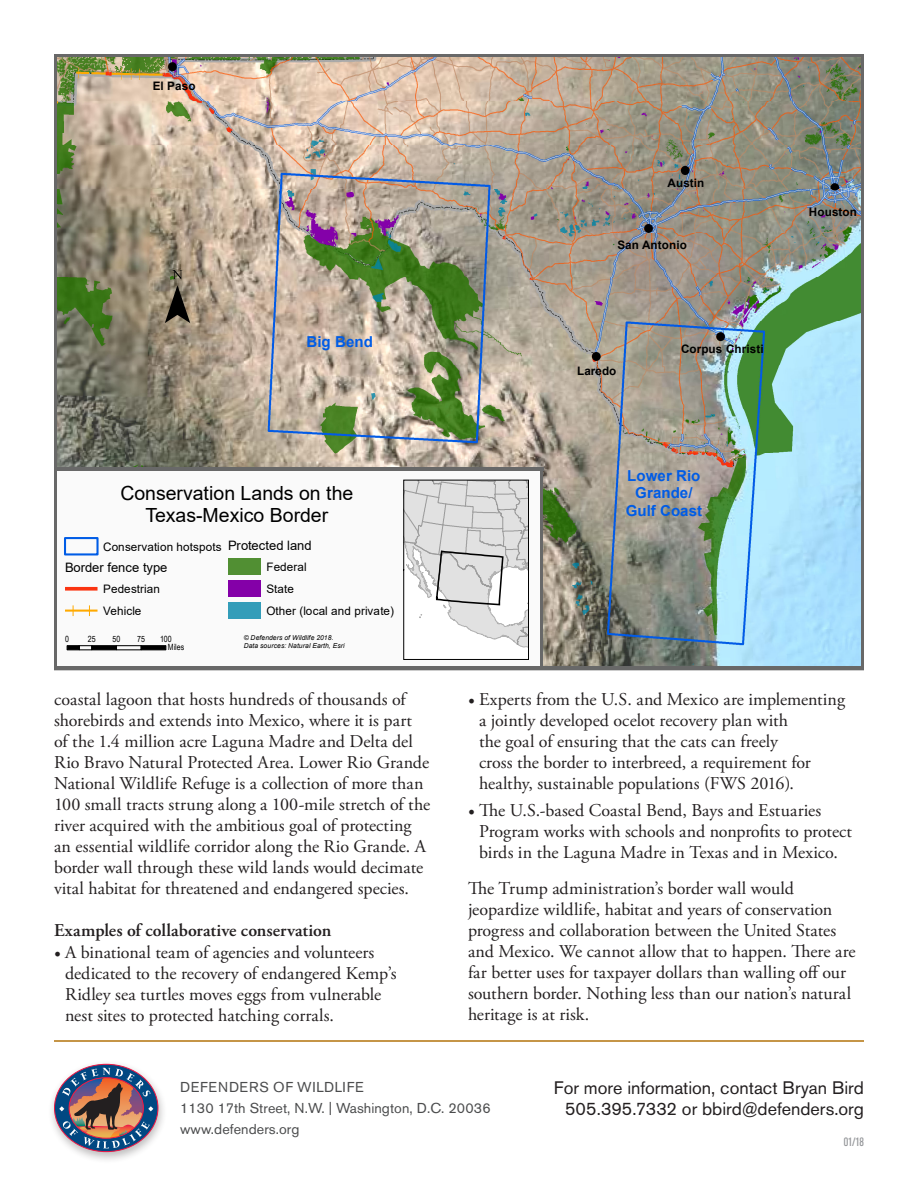
<style>
.page{position:relative;width:918px;height:1188px;background:#fff}
.page>*{position:absolute;margin:0;border:0;box-sizing:border-box;transform-origin:0 0}
.t1{font:76.95px "ESRI North";color:#000}
.t2{font:19.5px/22.4px "Arial";letter-spacing:.005em;color:#000;text-align:center}
.t3{font:18px/21px "Adobe Garamond Pro";color:#231f20}
.t4{font:18px/21px "Akzidenz Grotesk Std";color:#231f20;text-align:right}
.t5{font:600 18px "Adobe Garamond Pro";letter-spacing:.005em;color:#231f20}
.t6{font:700 15.15px/17.4px "Arial";color:#005ce6;text-align:center}
.t7{font:14.25px/21px "Akzidenz Grotesk Std";letter-spacing:.005em;color:#4b4c4d}
.t8{font:13.05px "Arial";color:#000}
.t9{font:condensed 12px "Akzidenz Grotesk Std";color:#939598}
.t10{font:11.7px/21.9px "Arial";letter-spacing:.01em;color:#000}
.t11{font:700 11.7px "Arial";letter-spacing:.01em;color:#000}
.t12{font:8.55px/8.2px "Arial Narrow";color:#000}
.t13{font:italic 6.75px/8.1px "Arial";letter-spacing:.015em;color:#000}
.s1{font-family:"Minion Pro"}
</style>
<div class="page">
<div style="left:48px;top:1060px;width:119px;height:104px;background:#231f20;opacity:.3"></div>
<svg style="left:55px;top:1064px;width:103px;height:88px"></svg>
<img style="left:59px;top:1068px;width:94px;height:80px">
<div style="left:69px;top:1077px;width:75px;height:62px;border:1px solid #ed1845;border-radius:50%"></div>
<hr style="left:54px;top:1040px;width:810px;height:2px;background:#b2730b">
<img style="left:57px;top:58px;width:803px;height:608px">
<hr style="left:540px;top:467px;width:3px;height:203px;background:#686868">
<div style="left:57px;top:471px;width:483px;height:195px;background:#fafafa"></div>
<hr style="left:54px;top:467px;width:489px;height:4px;background:#686868">
<hr style="left:54px;top:467px;width:3px;height:203px;background:#686868">
<hr style="left:54px;top:670px;width:810px;height:1px;background:#ccc">
<hr style="left:54px;top:666px;width:810px;height:4px;background:#686868">
<svg style="left:403px;top:480px;width:449px;height:186px"></svg>
<svg style="left:67px;top:645px;width:12px;height:5px"></svg>
<div style="left:79px;top:645px;width:13px;height:5px;border:1px solid #000"></div>
<svg style="left:91px;top:645px;width:25px;height:5px"></svg>
<div style="left:116px;top:645px;width:26px;height:5px;border:1px solid #000"></div>
<svg style="left:141px;top:645px;width:25px;height:5px"></svg>
<div style="left:64px;top:537px;width:35px;height:18px;border:2px solid #005ce6"></div>
<svg style="left:65px;top:587px;width:33px;height:4px"></svg>
<hr style="left:65px;top:610px;width:33px;height:2px;background:#fa0">
<div style="left:228px;top:559px;width:33px;height:16px;background:#518f33"></div>
<div style="left:228px;top:580px;width:33px;height:17px;background:#8400a8"></div>
<div style="left:228px;top:603px;width:33px;height:16px;background:#339db9"></div>
<p class="t11" style="left:153px;top:78px;width:44px">El Paso</p>
<h1 class="t1" style="left:165px;top:252px;width:27px">¯</h1>
<p class="t6" style="left:307px;top:334px;width:68px">Big Bend</p>
<p class="t11" style="left:668px;top:175px;width:38px">Austin</p>
<p class="t11" style="left:617px;top:236px;width:71px">San Antonio</p>
<p class="t11" style="left:577px;top:362px;width:41px">Laredo</p>
<p class="t11" style="left:681px;top:341px;width:84px">Corpus Christi</p>
<p class="t11" style="left:809px;top:203px;width:49px">Houston</p>
<p class="t2" style="left:120px;top:482px;width:234px">Conservation Lands on the<br>Texas-Mexico Border</p>
<p class="t8" style="left:228px;top:537px;width:85px">Protected land</p>
<p class="t10" style="left:266px;top:556px;width:129px">Federal<br>State<br>Other (local and private)</p>
<p class="t10" style="left:103px;top:535px;width:120px">Conservation hotspots</p>
<p class="t8" style="left:65px;top:559px;width:104px">Border fence type</p>
<p class="t10" style="left:103px;top:578px;width:58px">Pedestrian<br>Vehicle</p>
<p class="t12" style="left:65px;top:634px;width:5px">0</p>
<p class="t12" style="left:88px;top:634px;width:9px">25</p>
<p class="t12" style="left:113px;top:634px;width:9px">50</p>
<p class="t12" style="left:137px;top:634px;width:9px">75</p>
<p class="t12" style="left:168px;top:634px;width:18px;text-indent:-8px">100<br>Miles</p>
<p class="t13" style="left:244px;top:634px;width:102px">© Defenders of Wildlife 2018.<br>Data sources: Natural Earth, Esri</p>
<p class="t3" style="left:54px;top:689px;width:378px">coastal lagoon that hosts hundreds of thousands of shorebirds and extends into Mexico, where it is part of the 1.4 million acre Laguna Madre and Delta del Rio Bravo Natural Protected Area. Lower Rio Grande National Wildlife Refuge is a collection of more than 100 small tracts strung along a 100-mile stretch of the river acquired with the ambitious goal of protecting an essential wildlife corridor along the Rio Grande. A border wall through these wild lands would decimate vital habitat for threatened and endangered species.</p>
<p class="t5" style="left:54px;top:920px;width:279px">Examples of collaborative conservation</p>
<p class="t3" style="left:65px;top:942px;width:333px;text-indent:-11px"><span class="s1">•</span> A binational team of agencies and volunteers dedicated to the recovery of endangered Kemp’s Ridley sea turtles moves eggs from vulnerable nest sites to protected hatching corrals.</p>
<p class="t6" style="left:626px;top:467px;width:78px">Lower Rio<br>Grande/<br>Gulf Coast</p>
<p class="t3" style="left:479px;top:689px;width:368px;text-indent:-11px"><span class="s1">•</span> Experts from the U.S. and Mexico are implementing a jointly developed ocelot recovery plan with<br>the goal of ensuring that the cats can freely<br>cross the border to interbreed, a requirement for healthy, sustainable populations (FWS 2016).</p>
<p class="t3" style="left:479px;top:800px;width:374px;text-indent:-11px"><span class="s1">•</span> The U.S.-based Coastal Bend, Bays and Estuaries<br>Program works with schools and nonprofits to protect birds in the Laguna Madre in Texas and in Mexico.</p>
<p class="t3" style="left:468px;top:879px;width:389px">The Trump administration’s border wall would jeopardize wildlife, habitat and years of conservation progress and collaboration between the United States and Mexico. We cannot allow that to happen. There are far better uses for taxpayer dollars than walling off our southern border. Nothing less than our nation’s natural heritage is at risk.</p>
<p class="t7" style="left:180px;top:1077px;width:312px">DEFENDERS OF WILDLIFE<br>1130 17th Street, N.W. | Washington, D.C. 20036 www.defenders.org</p>
<p class="t4" style="left:554px;top:1077px;width:312px">For more information, contact Bryan Bird<br>505.395.7332 or bbird@defenders.org</p>
<p class="t9" style="left:844px;top:1135px;width:22px">01/18</p>
</div>
